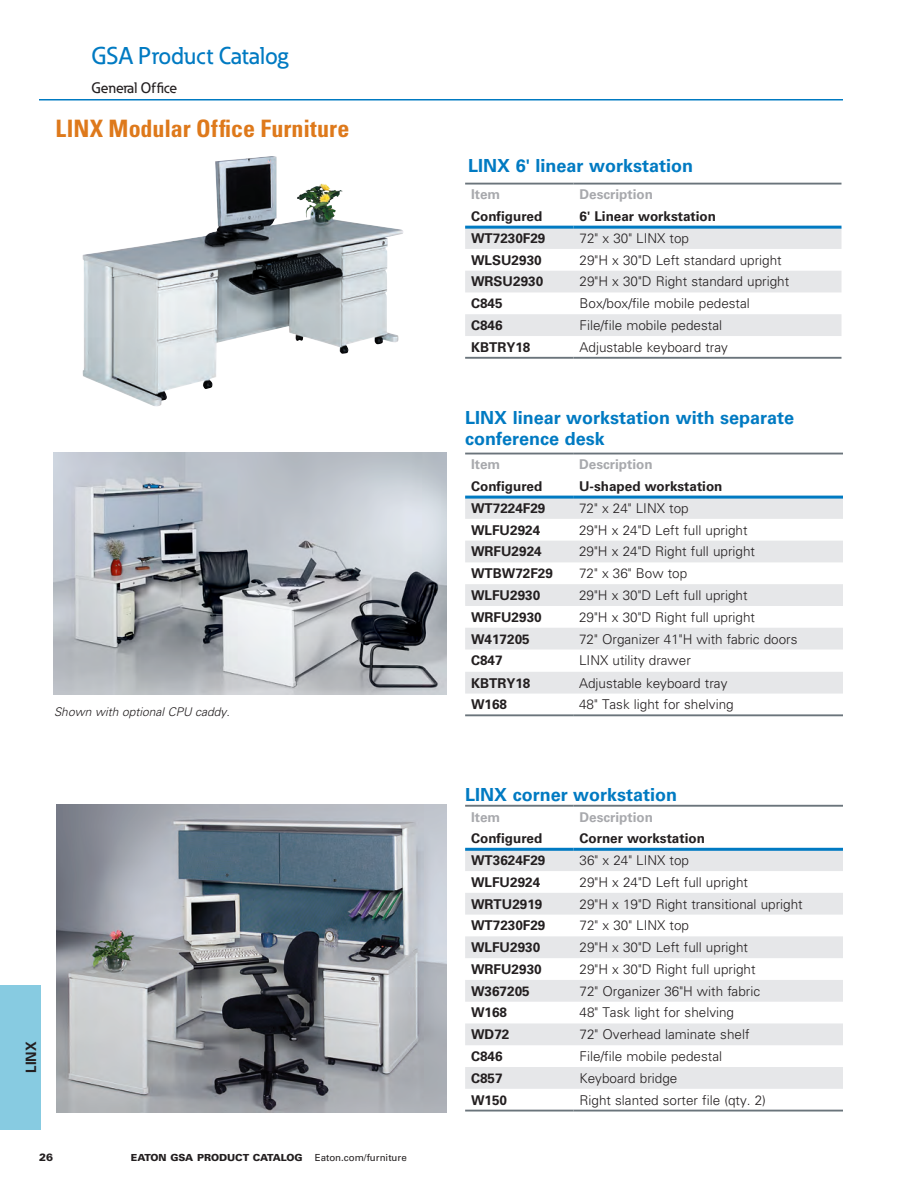
<style>
.page{position:relative;width:918px;height:1188px;background:#fff}
.page>*{position:absolute;margin:0;border:0;box-sizing:border-box;transform-origin:0 0}
.t1{font:700 condensed 24px "Univers LT Std";color:#de791b}
._00_Category_Flush_R{font:500 24px "Eaton";color:#007ac2}
.Blue_Subheads12_14{font:700 18px/21px "Univers LT Std";color:#007ac2}
._00_Section_Flush_Le{font:500 15px "Eaton";color:#231f20}
.Tabs_9_5_10____NCook{font:700 14.25px "Univers LT Std";color:#231f20;scale:.94 1}
.t2{font:300 13.5px "Univers LT Std";color:#231f20}
.t3{font:700 13.5px "Univers LT Std";color:#231f20}
.t4{font:700 13.5px "Univers LT Std";color:#a8a9ad}
.t5{font:italic 300 12px "Univers LT Std";color:#231f20}
.t6{font:900 10.5px "Univers LT Std";color:#231f20}
.t7{font:900 9.75px "Univers LT Std";color:#231f20}
.s1{font-weight:400}
</style>
<div class="page">
<hr style="left:39px;top:99px;width:804px;height:1px;background:#007ac2">
<img style="left:54px;top:452px;width:393px;height:242px">
<svg style="left:465px;top:499px;width:378px;height:195px;fill:#e6e7e9"></svg>
<hr style="left:465px;top:714px;width:108px;height:2px;background:#6a747b">
<hr style="left:573px;top:714px;width:270px;height:2px;background:#6a747b">
<hr style="left:465px;top:453px;width:108px;height:1px;background:#6a747b">
<hr style="left:573px;top:453px;width:270px;height:1px;background:#6a747b">
<hr style="left:465px;top:496px;width:108px;height:3px;background:#007ac2">
<hr style="left:573px;top:496px;width:270px;height:3px;background:#007ac2">
<img style="left:57px;top:805px;width:390px;height:307px">
<svg style="left:465px;top:851px;width:378px;height:238px;fill:#e6e7e9"></svg>
<hr style="left:465px;top:848px;width:109px;height:3px;background:#007ac2">
<hr style="left:574px;top:848px;width:269px;height:3px;background:#007ac2">
<hr style="left:465px;top:805px;width:109px;height:2px;background:#6a747b">
<hr style="left:574px;top:805px;width:269px;height:2px;background:#6a747b">
<hr style="left:465px;top:1110px;width:109px;height:2px;background:#6a747b">
<hr style="left:574px;top:1110px;width:269px;height:2px;background:#6a747b">
<img style="left:82px;top:161px;width:321px;height:245px">
<svg style="left:465px;top:229px;width:377px;height:107px"></svg>
<hr style="left:465px;top:226px;width:109px;height:3px;background:#007ac2">
<hr style="left:574px;top:226px;width:268px;height:3px;background:#007ac2">
<hr style="left:465px;top:183px;width:109px;height:2px;background:#6a747b">
<hr style="left:574px;top:183px;width:268px;height:2px;background:#6a747b">
<hr style="left:465px;top:357px;width:109px;height:2px;background:#6a747b">
<hr style="left:574px;top:357px;width:268px;height:2px;background:#6a747b">
<div style="left:0;top:985px;width:40px;height:145px;background:#87cbe1"></div>
<p class="_00_Category_Flush_R" style="left:92px;top:41px;width:199px">GSA Product Catalog</p>
<p class="_00_Section_Flush_Le" style="left:92px;top:79px;width:87px">General Office</p>
<p class="t1" style="left:56px;top:114px;width:295px">LINX Modular Office Furniture</p>
<p class="t5" style="left:54px;top:704px;width:177px">Shown with optional CPU caddy.</p>
<p class="Tabs_9_5_10____NCook" style="left:23px;top:1073px;width:35px;rotate:-90deg">LINX</p>
<p class="t6" style="left:39px;top:1151px;width:16px">26</p>
<p class="t7" style="left:131px;top:1151px;width:277px">EATON GSA PRODUCT CATALOG <span class="s1">Eaton.com/furniture</span></p>
<p class="Blue_Subheads12_14" style="left:468px;top:155px;width:226px">LINX 6' linear workstation</p>
<p class="t4" style="left:471px;top:187px;width:31px">Item</p>
<p class="t4" style="left:580px;top:187px;width:75px">Description</p>
<p class="t3" style="left:471px;top:208px;width:73px">Configured</p>
<p class="t3" style="left:580px;top:208px;width:138px">6' Linear workstation</p>
<p class="t3" style="left:471px;top:230px;width:76px">WT7230F29</p>
<p class="t2" style="left:580px;top:230px;width:111px">72" x 30" LINX top</p>
<p class="t3" style="left:471px;top:252px;width:72px">WLSU2930</p>
<p class="t2" style="left:580px;top:252px;width:204px">29"H x 30"D Left standard upright</p>
<p class="t3" style="left:471px;top:274px;width:74px">WRSU2930</p>
<p class="t2" style="left:580px;top:274px;width:211px">29"H x 30"D Right standard upright</p>
<p class="t3" style="left:471px;top:296px;width:33px">C845</p>
<p class="t2" style="left:580px;top:295px;width:172px">Box/box/file mobile pedestal</p>
<p class="t3" style="left:471px;top:317px;width:33px">C846</p>
<p class="t2" style="left:580px;top:317px;width:144px">File/file mobile pedestal</p>
<p class="t3" style="left:471px;top:339px;width:61px">KBTRY18</p>
<p class="t2" style="left:580px;top:339px;width:150px">Adjustable keyboard tray</p>
<p class="Blue_Subheads12_14" style="left:465px;top:407px;width:331px">LINX linear workstation with separate conference desk</p>
<p class="t4" style="left:471px;top:457px;width:31px">Item</p>
<p class="t4" style="left:579px;top:457px;width:75px">Description</p>
<p class="t3" style="left:471px;top:478px;width:73px">Configured</p>
<p class="t3" style="left:579px;top:478px;width:145px">U-shaped workstation</p>
<p class="t3" style="left:471px;top:500px;width:76px">WT7224F29</p>
<p class="t2" style="left:579px;top:500px;width:111px">72" x 24" LINX top</p>
<p class="t3" style="left:471px;top:522px;width:71px">WLFU2924</p>
<p class="t2" style="left:579px;top:522px;width:170px">29"H x 24"D Left full upright</p>
<p class="t3" style="left:471px;top:544px;width:72px">WRFU2924</p>
<p class="t2" style="left:579px;top:543px;width:177px">29"H x 24"D Right full upright</p>
<p class="t3" style="left:471px;top:566px;width:83px">WTBW72F29</p>
<p class="t2" style="left:579px;top:565px;width:110px">72" x 36" Bow top</p>
<p class="t3" style="left:471px;top:587px;width:71px">WLFU2930</p>
<p class="t2" style="left:579px;top:587px;width:170px">29"H x 30"D Left full upright</p>
<p class="t3" style="left:471px;top:609px;width:72px">WRFU2930</p>
<p class="t2" style="left:579px;top:609px;width:177px">29"H x 30"D Right full upright</p>
<p class="t3" style="left:471px;top:631px;width:60px">W417205</p>
<p class="t2" style="left:579px;top:631px;width:220px">72" Organizer 41"H with fabric doors</p>
<p class="t3" style="left:471px;top:653px;width:33px">C847</p>
<p class="t2" style="left:579px;top:652px;width:113px">LINX utility drawer</p>
<p class="t3" style="left:471px;top:675px;width:61px">KBTRY18</p>
<p class="t2" style="left:579px;top:675px;width:150px">Adjustable keyboard tray</p>
<p class="t3" style="left:471px;top:697px;width:38px">W168</p>
<p class="t2" style="left:579px;top:696px;width:156px">48" Task light for shelving</p>
<p class="Blue_Subheads12_14" style="left:465px;top:784px;width:214px">LINX corner workstation</p>
<p class="t4" style="left:471px;top:809px;width:31px">Item</p>
<p class="t4" style="left:580px;top:809px;width:75px">Description</p>
<p class="t3" style="left:471px;top:831px;width:73px">Configured</p>
<p class="t3" style="left:580px;top:831px;width:127px">Corner workstation</p>
<p class="t3" style="left:471px;top:852px;width:76px">WT3624F29</p>
<p class="t2" style="left:580px;top:852px;width:111px">36" x 24" LINX top</p>
<p class="t3" style="left:471px;top:874px;width:71px">WLFU2924</p>
<p class="t2" style="left:580px;top:874px;width:170px">29"H x 24"D Left full upright</p>
<p class="t3" style="left:471px;top:896px;width:73px">WRTU2919</p>
<p class="t2" style="left:580px;top:896px;width:225px">29"H x 19"D Right transitional upright</p>
<p class="t3" style="left:471px;top:918px;width:76px">WT7230F29</p>
<p class="t2" style="left:580px;top:917px;width:111px">72" x 30" LINX top</p>
<p class="t3" style="left:471px;top:940px;width:71px">WLFU2930</p>
<p class="t2" style="left:580px;top:939px;width:170px">29"H x 30"D Left full upright</p>
<p class="t3" style="left:471px;top:961px;width:72px">WRFU2930</p>
<p class="t2" style="left:580px;top:961px;width:177px">29"H x 30"D Right full upright</p>
<p class="t3" style="left:471px;top:983px;width:60px">W367205</p>
<p class="t2" style="left:580px;top:983px;width:182px">72" Organizer 36"H with fabric</p>
<p class="t3" style="left:471px;top:1005px;width:38px">W168</p>
<p class="t2" style="left:580px;top:1005px;width:156px">48" Task light for shelving</p>
<p class="t3" style="left:471px;top:1027px;width:40px">WD72</p>
<p class="t2" style="left:580px;top:1026px;width:171px">72" Overhead laminate shelf</p>
<p class="t3" style="left:471px;top:1048px;width:33px">C846</p>
<p class="t2" style="left:580px;top:1048px;width:144px">File/file mobile pedestal</p>
<p class="t3" style="left:471px;top:1070px;width:33px">C857</p>
<p class="t2" style="left:580px;top:1070px;width:99px">Keyboard bridge</p>
<p class="t3" style="left:471px;top:1092px;width:38px">W150</p>
<p class="t2" style="left:580px;top:1092px;width:188px">Right slanted sorter file (qty. 2)</p>
</div>
